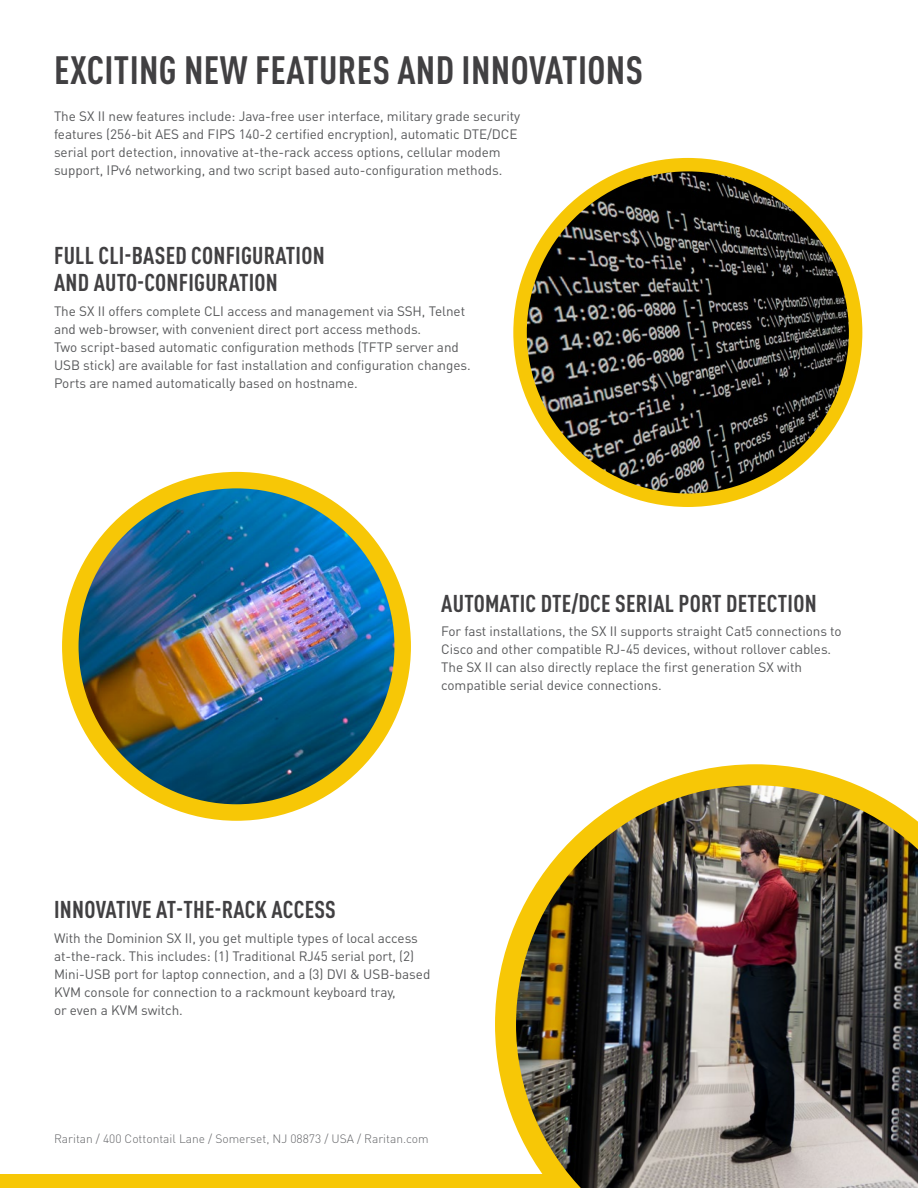
<style>
.page{position:relative;width:918px;height:1188px;background:#fff}
.page>*{position:absolute;margin:0;border:0;box-sizing:border-box;transform-origin:0 0}
.t1{font:700 condensed 39px "DIN Pro";letter-spacing:.01em;color:#414042}
.t2{font:700 condensed 24px/27px "DIN Pro";letter-spacing:.01em;color:#414042}
.t3{font:13.5px/18px "DIN Pro";letter-spacing:-.005em;color:#58595b}
.t4{font:300 12px "DIN Pro";color:#636467}
</style>
<div class="page">
<div style="left:0;top:1174px;width:918px;height:14px;background:#f7c706"></div>
<img style="left:495px;top:764px;width:423px;height:424px">
<img style="left:520px;top:165px;width:336px;height:335px;border-radius:167px">
<div style="left:513px;top:158px;width:349px;height:349px;border:13px solid #f7c706;border-radius:50%"></div>
<img style="left:70px;top:480px;width:333px;height:333px;border-radius:166px">
<div style="left:62px;top:472px;width:349px;height:349px;border:16px solid #f7c706;border-radius:50%"></div>
<h1 class="t1" style="left:54px;top:46px;width:590px">EXCITING NEW FEATURES AND INNOVATIONS</h1>
<p class="t3" style="left:54px;top:106px;width:468px">The SX II new features include: Java-free user interface, military grade security features (256-bit AES and FIPS 140-2 certified encryption), automatic DTE/DCE serial port detection, innovative at-the-rack access options, cellular modem support, IPv6 networking, and two script based auto-configuration methods.</p>
<h2 class="t2" style="left:54px;top:242px;width:272px">FULL CLI-BASED CONFIGURATION<br>AND AUTO-CONFIGURATION</h2>
<p class="t3" style="left:54px;top:301px;width:418px">The SX II offers complete CLI access and management via SSH, Telnet and web-browser, with convenient direct port access methods.<br>Two script-based automatic configuration methods (TFTP server and USB stick) are available for fast installation and configuration changes.<br>Ports are named automatically based on hostname.</p>
<h2 class="t2" style="left:441px;top:589px;width:377px">AUTOMATIC DTE/DCE SERIAL PORT DETECTION</h2>
<p class="t3" style="left:441px;top:622px;width:402px">For fast installations, the SX II supports straight Cat5 connections to Cisco and other compatible RJ-45 devices, without rollover cables.<br>The SX II can also directly replace the first generation SX with compatible serial device connections.</p>
<h2 class="t2" style="left:54px;top:896px;width:283px">INNOVATIVE AT-THE-RACK ACCESS</h2>
<p class="t3" style="left:54px;top:929px;width:378px">With the Dominion SX II, you get multiple types of local access at-the-rack. This includes: (1) Traditional RJ45 serial port, (2)<br>Mini-USB port for laptop connection, and a (3) DVI &amp; USB-based KVM console for connection to a rackmount keyboard tray,<br>or even a KVM switch.</p>
<p class="t4" style="left:54px;top:1131px;width:376px">Raritan / 400 Cottontail Lane / Somerset, NJ 08873 / USA / Raritan.com</p>
</div>
